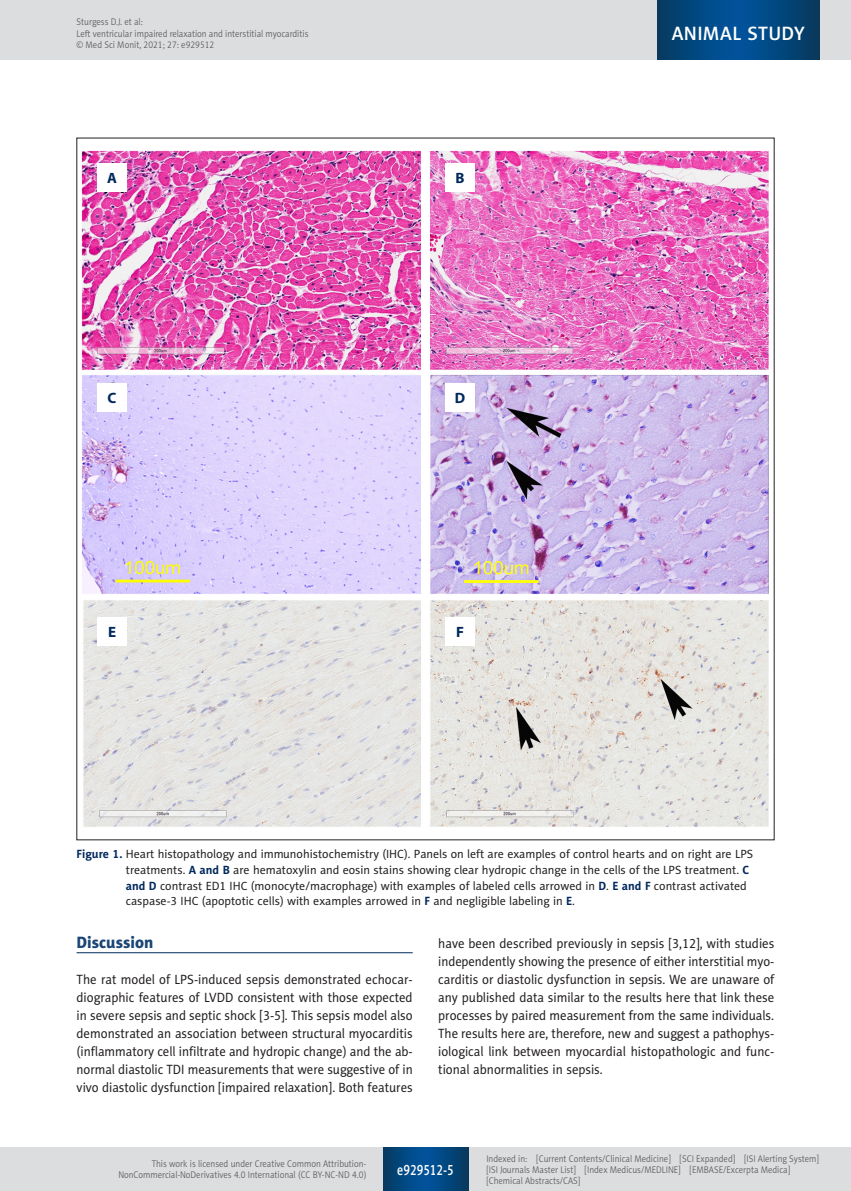
<style>
.page{position:relative;width:851px;height:1191px;background:#fff}
.page>*{position:absolute;margin:0;border:0;box-sizing:border-box;transform-origin:0 0}
.t1{font:19.5px "Naomi Sans EFN Medium";letter-spacing:.015em;color:#fff}
.MSM_Headline_1{font:16.5px "Naomi Sans EFN Heavy";color:#1a4574}
.t2{font:15px "Naomi Sans EFN Medium";color:#fff;scale:.8 1}
.t3{font:700 15px "Myriad Pro";color:#00295c}
.MSM_Body{font:13.5px/18px "Naomi Sans EFN";color:#231f20;text-align:justify;scale:.95 1}
.MSM_Rycina_tytul{font:12px/15.8px "Naomi Sans EFN";color:#231f20}
.t4{font:9.75px/11.2px "Naomi Sans EFN Light";color:#57585a;scale:.9 1}
.s1{font-weight:700;color:#00295c}
</style>
<div class="page">
<hr style="left:77px;top:952px;width:335px;height:1px;background:#00295c">
<img style="left:81px;top:150px;width:688px;height:677px">
<div style="left:97px;top:164px;width:30px;height:28px;background:#fff"></div>
<div style="left:97px;top:383px;width:30px;height:28px;background:#fff"></div>
<div style="left:97px;top:617px;width:30px;height:28px;background:#fff"></div>
<div style="left:445px;top:164px;width:30px;height:28px;background:#fff"></div>
<div style="left:445px;top:383px;width:30px;height:28px;background:#fff"></div>
<div style="left:445px;top:617px;width:30px;height:28px;background:#fff"></div>
<div style="left:0;top:1148px;width:850px;height:43px;background:#dcdddf"></div>
<svg style="left:383px;top:1147px;width:85px;height:43px"></svg>
<div style="left:0;top:0;width:850px;height:60px;background:#dcdddf"></div>
<svg style="left:657px;top:0;width:162px;height:60px"></svg>
<p class="t4" style="left:77px;top:16px;width:259px">Sturgess D.J. et al:<br>Left ventricular impaired relaxation and interstitial myocarditis © Med Sci Monit, 2021; 27: e929512</p>
<h1 class="t1" style="left:671px;top:22px;width:134px">ANIMAL STUDY</h1>
<p class="t3" style="left:107px;top:168px;width:11px">A</p>
<p class="t3" style="left:455px;top:168px;width:11px">B</p>
<p class="t3" style="left:108px;top:388px;width:10px">C</p>
<p class="t3" style="left:455px;top:388px;width:12px">D</p>
<p class="t3" style="left:108px;top:622px;width:10px">E</p>
<p class="t3" style="left:456px;top:622px;width:9px">F</p>
<p class="MSM_Rycina_tytul" style="left:126px;top:846px;width:628px;text-indent:-49px"><span class="s1">Figure 1.</span> Heart histopathology and immunohistochemistry (IHC). Panels on left are examples of control hearts and on right are LPS treatments. <span class="s1">A and B</span> are hematoxylin and eosin stains showing clear hydropic change in the cells of the LPS treatment. <span class="s1">C and D</span> contrast ED1 IHC (monocyte/macrophage) with examples of labeled cells arrowed in <span class="s1">D</span>. <span class="s1">E and F</span> contrast activated caspase-3 IHC (apoptotic cells) with examples arrowed in <span class="s1">F</span> and negligible labeling in <span class="s1">E</span>.</p>
<p class="MSM_Headline_1" style="left:77px;top:932px;width:78px">Discussion</p>
<p class="MSM_Body" style="left:77px;top:970px;width:355px">The rat model of LPS-induced sepsis demonstrated echocar&shy;diographic features of LVDD consistent with those expected in severe sepsis and septic shock [3-5]. This sepsis model also demonstrated an association between structural myocarditis (inflammatory cell infiltrate and hydropic change) and the ab&shy;normal diastolic TDI measurements that were suggestive of in vivo diastolic dysfunction [impaired relaxation]. Both features</p>
<p class="MSM_Body" style="left:438px;top:934px;width:355px">have been described previously in sepsis [3,12], with studies independently showing the presence of either interstitial myo&shy;carditis or diastolic dysfunction in sepsis. We are unaware of any published data similar to the results here that link these processes by paired measurement from the same individuals.<br>The results here are, therefore, new and suggest a pathophys&shy;iological link between myocardial histopathologic and func&shy;tional abnormalities in sepsis.</p>
<p class="t4" style="left:118px;top:1158px;width:277px;text-align:right">This work is licensed under Creative Common Attribution-<br>NonCommercial-NoDerivatives 4.0 International (CC BY-NC-ND 4.0)</p>
<p class="t2" style="left:397px;top:1160px;width:72px">e929512-5</p>
<p class="t4" style="left:486px;top:1152px;width:371px">Indexed in: [Current Contents/Clinical Medicine] [SCI Expanded] [ISI Alerting System] [ISI Journals Master List] [Index Medicus/MEDLINE] [EMBASE/Excerpta Medica] [Chemical Abstracts/CAS]</p>
</div>
